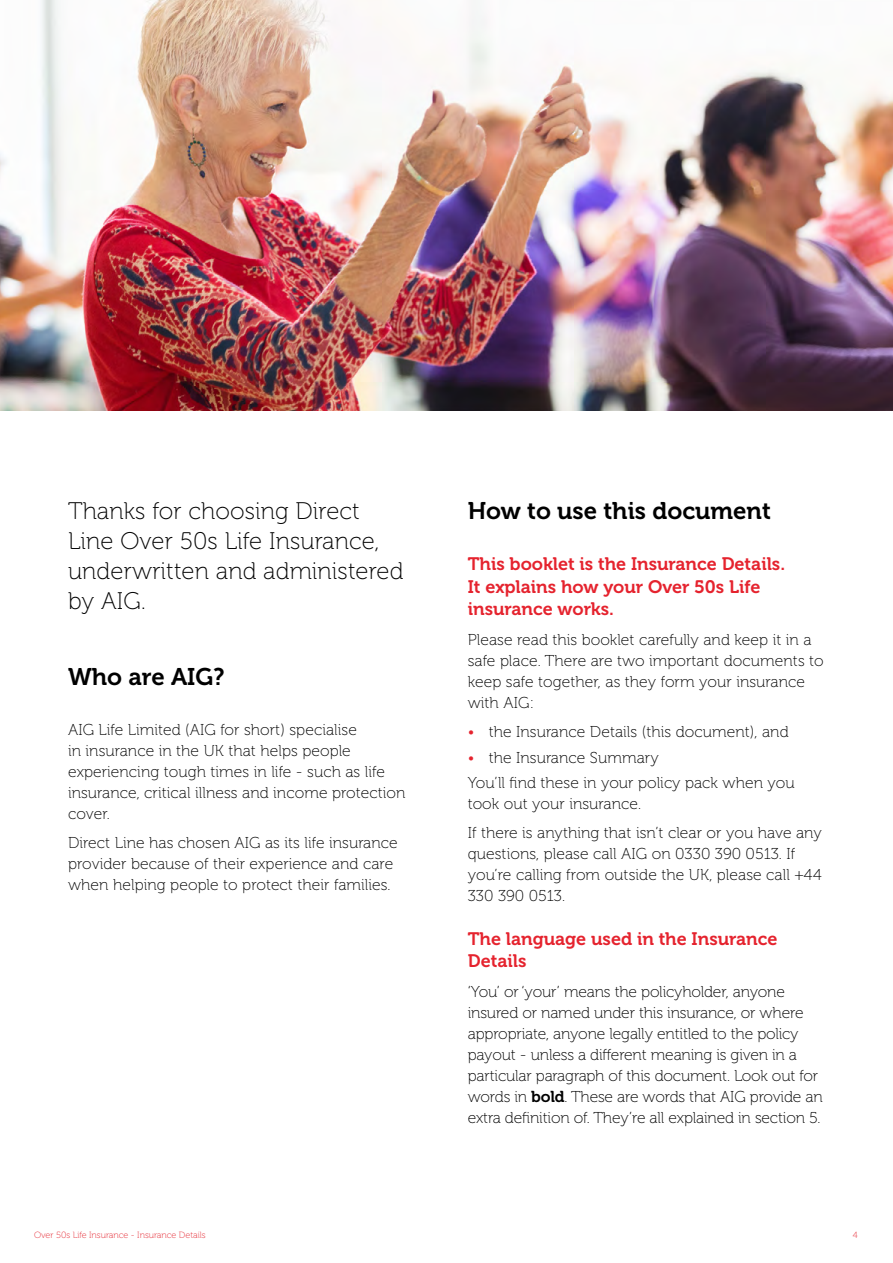
<style>
.page{position:relative;width:893px;height:1263px;background:#fff}
.page>*{position:absolute;margin:0;border:0;box-sizing:border-box;transform-origin:0 0}
.t1{font:24px/30px "Museo 100";letter-spacing:.005em;color:#000}
.t2{font:24px "Museo 700";color:#000}
.t3{font:18px/22.5px "Museo 700";color:#e5232e}
.t4{font:15.75px/21px "Museo 100";letter-spacing:.005em;color:#000}
.t5{font:9px "Museo 100";color:#e5232e}
.s1{color:#e5232e}
.s2{font-family:"Museo 700"}
</style>
<div class="page">
<img style="left:0;top:0;width:893px;height:410px">
<h1 class="t1" style="left:68px;top:496px;width:337px">Thanks for choosing Direct<br>Line Over 50s Life Insurance, underwritten and administered by AIG.</h1>
<h1 class="t2" style="left:68px;top:663px;width:158px">Who are AIG?</h1>
<p class="t4" style="left:68px;top:719px;width:339px">AIG Life Limited (AIG for short) specialise<br>in insurance in the UK that helps people experiencing tough times in life - such as life insurance, critical illness and income protection cover.</p>
<p class="t4" style="left:68px;top:833px;width:331px">Direct Line has chosen AIG as its life insurance provider because of their experience and care when helping people to protect their families.</p>
<h1 class="t2" style="left:468px;top:497px;width:305px">How to use this document</h1>
<p class="t3" style="left:468px;top:553px;width:319px">This booklet is the Insurance Details.<br>It explains how your Over 50s Life insurance works.</p>
<p class="t4" style="left:468px;top:629px;width:357px">Please read this booklet carefully and keep it in a safe place. There are two important documents to keep safe together, as they form your insurance with AIG:</p>
<p class="t4" style="left:468px;top:722px;width:322px"><span class="s1">•</span> the Insurance Details (this document), and</p>
<p class="t4" style="left:468px;top:745px;width:328px;line-height:25.2px"><span class="s1">•</span> the Insurance Summary<br>You’ll find these in your policy pack when you</p>
<p class="t4" style="left:468px;top:789px;width:356px;line-height:29.5px">took out your insurance.<br>If there is anything that isn’t clear or you have any</p>
<p class="t4" style="left:468px;top:844px;width:355px">questions, please call AIG on 0330 390 0513. If you’re calling from outside the UK, please call +44<br>330 390 0513.</p>
<p class="t3" style="left:468px;top:928px;width:311px">The language used in the Insurance<br>Details</p>
<p class="t4" style="left:468px;top:981px;width:357px">‘You’ or ‘your’ means the policyholder, anyone insured or named under this insurance, or where appropriate, anyone legally entitled to the policy payout - unless a different meaning is given in a particular paragraph of this document. Look out for words in <span class="s2">bold</span>. These are words that AIG provide an extra definition of. They’re all explained in section 5.</p>
<p class="t5" style="left:34px;top:1230px;width:173px">Over 50s Life Insurance - Insurance Details</p>
<p class="t5" style="left:853px;top:1230px;width:6px">4</p>
</div>
